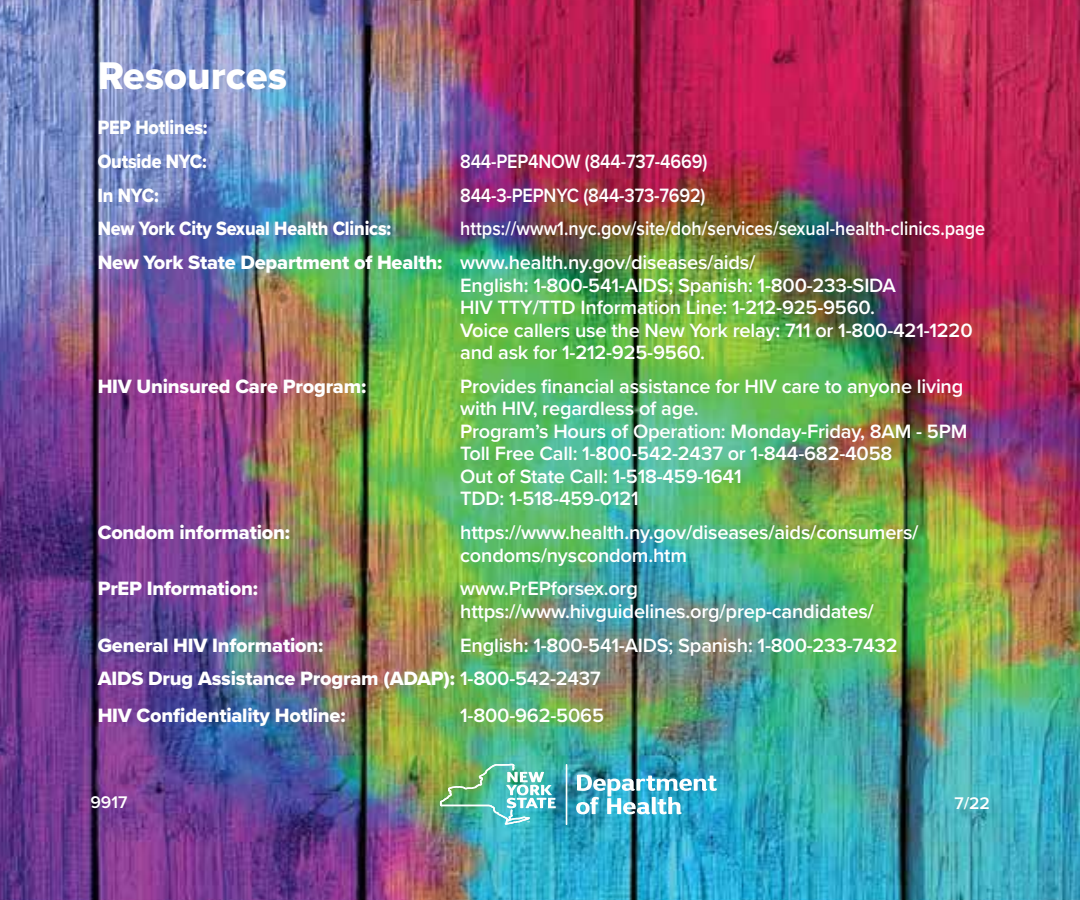
<style>
.page{position:relative;width:1080px;height:900px;background:#fff}
.page>*{position:absolute;margin:0;border:0;box-sizing:border-box;transform-origin:0 0}
.t1{font:40px "Proxima Nova Extrabld";color:#fff}
.t2{font:600 20px/22.5px "Proxima Nova";letter-spacing:-.01em;color:#fff}
.t3{font:600 20px/33.8px "Proxima Nova";letter-spacing:-.01em;color:#fff;scale:.9 1}
.t4{font:20px/36.2px "Proxima Nova Extrabld";letter-spacing:-.01em;color:#fff}
.t5{font:20px/33.8px "Proxima Nova Extrabld";letter-spacing:-.01em;color:#fff;scale:.9 1}
.t6{font:600 17.5px "Proxima Nova";color:#fff}
.s1{font-family:"Proxima Nova Extrabld";font-weight:400}
.s2{font-family:"Proxima Nova";font-weight:600}
</style>
<div class="page">
<img style="left:0;top:0;width:1080px;height:900px">
<img style="left:576px;top:774px;width:141px;height:40px">
<hr style="left:566px;top:764px;width:1px;height:61px;background:#fff">
<img style="left:440px;top:764px;width:116px;height:61px">
<h1 class="t1" style="left:98px;top:46px;width:191px">Resources</h1>
<p class="t5" style="left:98px;top:110px;width:124px">PEP Hotlines:<br>Outside NYC:</p>
<p class="t3" style="left:460px;top:144px;width:276px">844-PEP4NOW (844-737-4669)</p>
<p class="t5" style="left:98px;top:178px;width:69px">In NYC:</p>
<p class="t3" style="left:460px;top:178px;width:274px">844-3-PEPNYC (844-373-7692)</p>
<p class="t5" style="left:98px;top:212px;width:328px">New York City Sexual Health Clinics:</p>
<p class="t3" style="left:98px;top:211px;width:988px;text-indent:363px">https://www1.nyc.gov/site/doh/services/sexual-health-clinics.page<br><span class="s1">New York State Department of Health:</span> www.health.ny.gov/diseases/aids/</p>
<p class="t2" style="left:460px;top:273px;width:514px">English: 1-800-541-AIDS; Spanish: 1-800-233-SIDA<br>HIV TTY/TTD Information Line: 1-212-925-9560.<br>Voice callers use the New York relay: 711 or 1-800-421-1220 and ask for 1-212-925-9560.</p>
<p class="t4" style="left:98px;top:368px;width:270px">HIV Uninsured Care Program:</p>
<p class="t2" style="left:460px;top:374px;width:509px">Provides financial assistance for HIV care to anyone living with HIV, regardless of age.<br>Program’s Hours of Operation: Monday-Friday, 8AM - 5PM Toll Free Call: 1-800-542-2437 or 1-844-682-4058<br>Out of State Call: 1-518-459-1641<br>TDD: 1-518-459-0121</p>
<p class="t4" style="left:98px;top:514px;width:194px">Condom information:</p>
<p class="t2" style="left:460px;top:521px;width:460px">https://www.health.ny.gov/diseases/aids/consumers/ condoms/nyscondom.htm</p>
<p class="t4" style="left:98px;top:570px;width:162px">PrEP Information:</p>
<p class="t2" style="left:460px;top:577px;width:415px">www.PrEPforsex.org https://www.hivguidelines.org/prep-candidates/</p>
<p class="t4" style="left:98px;top:627px;width:227px">General HIV Information:</p>
<p class="t2" style="left:460px;top:633px;width:439px">English: 1-800-541-AIDS; Spanish: 1-800-233-7432</p>
<p class="t4" style="left:98px;top:660px;width:505px">AIDS Drug Assistance Program (ADAP): <span class="s2">1-800-542-2437<br></span>HIV Confidentiality Hotline:</p>
<p class="t2" style="left:460px;top:703px;width:145px">1-800-962-5065</p>
<p class="t6" style="left:90px;top:789px;width:38px">9917</p>
<p class="t6" style="left:954px;top:791px;width:37px">7/22</p>
</div>
